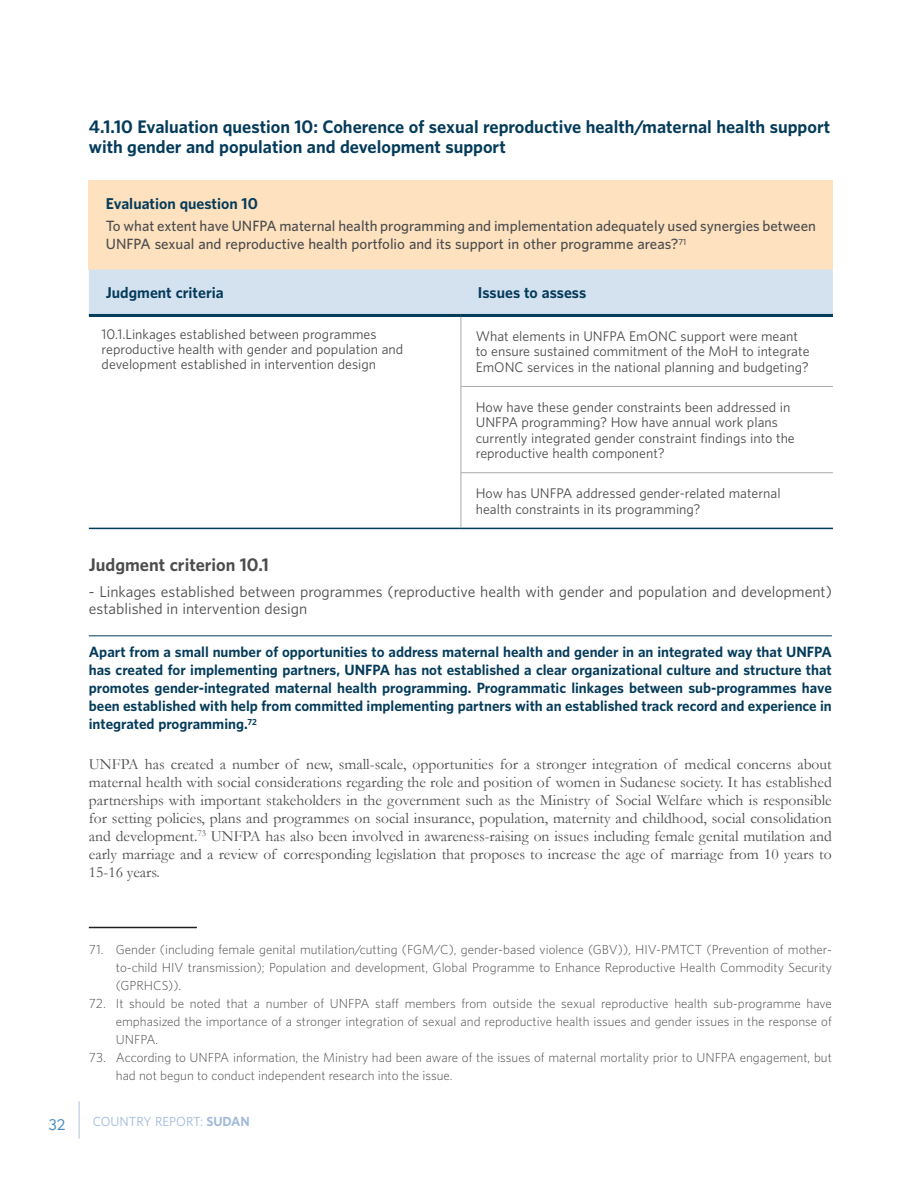
<style>
.page{position:relative;width:918px;height:1188px;background:#fff}
.page>*{position:absolute;margin:0;border:0;box-sizing:border-box;transform-origin:0 0}
.headline04{font:700 16.5px/19.8px "UNFPA";color:#043b5a}
.headline05{font:700 16.5px "UNFPA";color:#4b4c4d}
.body_text{font:15.6px/18px "Garamond";color:#4b4c4d;text-align:justify}
.t1{font:15px "A Metro";color:#4a89be}
.subheadline05{font:14.25px/17.1px "UNFPA Text";color:#4b4c4d}
.table_content_headli{font:700 14.25px "UNFPA";color:#043b5a}
.summary{font:700 13.5px/18px "UNFPA";color:#043b5a;text-align:justify}
.table_content_text01{font:600 13.5px/18px "UNFPA";color:#4b4c4d}
.table_content_text02{font:12.75px/15.3px "UNFPA Text";color:#4b4c4d}
.bookmarks{font:300 12px/18px "UNFPA";color:#4b4c4d;text-align:justify}
.t2{font:12px "UNFPA Text";color:#a0bada}
.s1{font-family:"UNFPA";font-weight:700}
</style>
<div class="page">
<hr style="left:79px;top:1101px;width:1px;height:38px;background:#4a89be">
<hr style="left:89px;top:635px;width:743px;height:1px;background:#043b5a">
<div style="left:89px;top:180px;width:744px;height:90px;background:#fee1bf"></div>
<div style="left:89px;top:270px;width:744px;height:44px;background:#d4e1ef"></div>
<hr style="left:89px;top:528px;width:372px;height:1px;background:#043b5a">
<hr style="left:461px;top:528px;width:372px;height:1px;background:#043b5a">
<hr style="left:89px;top:314px;width:372px;height:3px;background:#043b5a">
<hr style="left:461px;top:314px;width:372px;height:3px;background:#043b5a">
<hr style="left:461px;top:317px;width:1px;height:69px;background:#a8a9ad">
<hr style="left:461px;top:387px;width:1px;height:86px;background:#a8a9ad">
<hr style="left:461px;top:386px;width:372px;height:1px;background:#a8a9ad">
<hr style="left:461px;top:472px;width:372px;height:1px;background:#a8a9ad">
<hr style="left:461px;top:473px;width:1px;height:55px;background:#a8a9ad">
<hr style="left:89px;top:927px;width:108px;height:1px;background:#231f20">
<p class="headline04" style="left:89px;top:116px;width:743px">4.1.10 Evaluation question 10: Coherence of sexual reproductive health/maternal health support with gender and population and development support</p>
<p class="table_content_headli" style="left:106px;top:194px;width:153px">Evaluation question 10</p>
<p class="table_content_text01" style="left:106px;top:217px;width:712px">To what extent have UNFPA maternal health programming and implementation adequately used synergies between<br>UNFPA sexual and reproductive health portfolio and its support in other programme areas?<sup>71</sup></p>
<p class="table_content_headli" style="left:106px;top:283px;width:119px">Judgment criteria</p>
<p class="table_content_headli" style="left:478px;top:283px;width:110px">Issues to assess</p>
<p class="table_content_text02" style="left:102px;top:326px;width:303px">10.1.Linkages established between programmes reproductive health with gender and population and development established in intervention design</p>
<p class="table_content_text02" style="left:476px;top:328px;width:335px">What elements in UNFPA EmONC support were meant to ensure sustained commitment of the MoH to integrate<br>EmONC services in the national planning and budgeting?</p>
<p class="table_content_text02" style="left:476px;top:399px;width:321px">How have these gender constraints been addressed in UNFPA programming? How have annual work plans currently integrated gender constraint findings into the reproductive health component?</p>
<p class="table_content_text02" style="left:476px;top:485px;width:306px">How has UNFPA addressed gender-related maternal health constraints in its programming?</p>
<p class="headline05" style="left:89px;top:554px;width:182px">Judgment criterion 10.1</p>
<p class="subheadline05" style="left:89px;top:582px;width:745px">- Linkages established between programmes (reproductive health with gender and population and development) established in intervention design</p>
<p class="summary" style="left:89px;top:643px;width:745px">Apart from a small number of opportunities to address maternal health and gender in an integrated way that UNFPA has created for implementing partners, UNFPA has not established a clear organizational culture and structure that promotes gender-integrated maternal health programming. Programmatic linkages between sub-programmes have been established with help from committed implementing partners with an established track record and experience in integrated programming.<sup>72</sup></p>
<p class="body_text" style="left:89px;top:754px;width:744px">UNFPA has created a number of new, small-scale, opportunities for a stronger integration of medical concerns about maternal health with social considerations regarding the role and position of women in Sudanese society. It has established partnerships with important stakeholders in the government such as the Ministry of Social Welfare which is responsible for setting policies, plans and programmes on social insurance, population, maternity and childhood, social consolidation and development.<sup>73</sup> UNFPA has also been involved in awareness-raising on issues including female genital mutilation and early marriage and a review of corresponding legislation that proposes to increase the age of marriage from 10 years to 15-16 years.</p>
<p class="bookmarks" style="left:116px;top:940px;width:718px;text-indent:-27px">71. Gender (including female genital mutilation/cutting (FGM/C), gender-based violence (GBV)), HIV-PMTCT (Prevention of mother&shy;to-child HIV transmission); Population and development, Global Programme to Enhance Reproductive Health Commodity Security (GPRHCS)).</p>
<p class="bookmarks" style="left:116px;top:994px;width:718px;text-indent:-27px">72. It should be noted that a number of UNFPA staff members from outside the sexual reproductive health sub-programme have emphasized the importance of a stronger integration of sexual and reproductive health issues and gender issues in the response of UNFPA.</p>
<p class="bookmarks" style="left:116px;top:1048px;width:718px;text-indent:-27px">73. According to UNFPA information, the Ministry had been aware of the issues of maternal mortality prior to UNFPA engagement, but had not begun to conduct independent research into the issue.</p>
<p class="t1" style="left:48px;top:1115px;width:19px">32</p>
<p class="t2" style="left:93px;top:1113px;width:159px">COUNTRY REPORT: <span class="s1">SUDAN</span></p>
</div>
